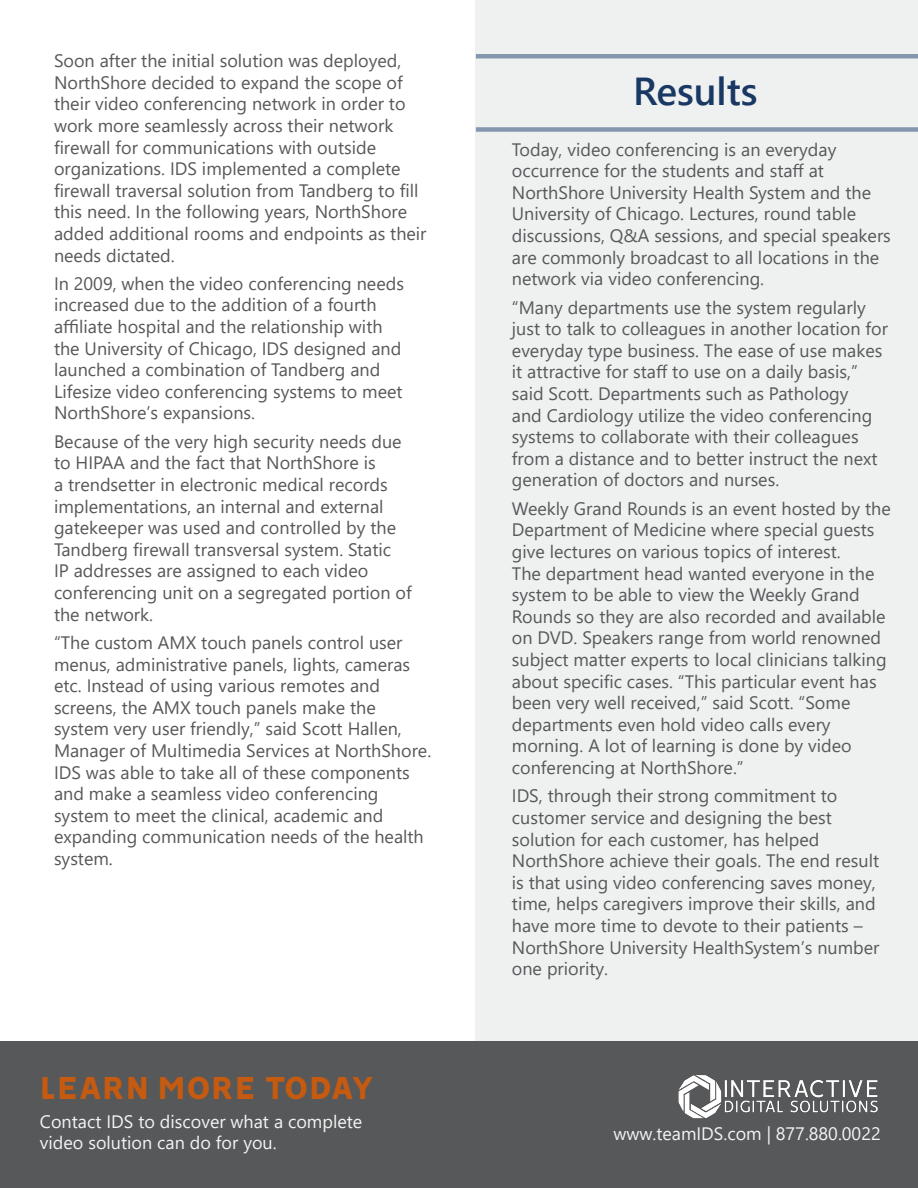
<style>
.page{position:relative;width:918px;height:1188px;background:#fff}
.page>*{position:absolute;margin:0;border:0;box-sizing:border-box;transform-origin:0 0}
.Heading2{font:600 39px "Segoe UI";color:#193863}
.t1{font:800 36px "Vision";color:#c55a11}
.Body{font:18px/21.6px "Segoe UI";color:#57585a}
.t2{font:18px/21.6px "Segoe UI";color:#f3f3f3}
</style>
<div class="page">
<div style="left:0;top:1041px;width:918px;height:147px;background:#57585a"></div>
<img style="left:678px;top:1075px;width:200px;height:44px">
<div style="left:476px;top:0;width:442px;height:1040px;background:#eff0f0"></div>
<div style="left:476px;top:127px;width:442px;height:5px;background:#8497af"></div>
<hr style="left:476px;top:54px;width:442px;height:4px;background:#8497af">
<p class="Body" style="left:54px;top:48px;width:374px">Soon after the initial solution was deployed, NorthShore decided to expand the scope of their video conferencing network in order to work more seamlessly across their network firewall for communications with outside organizations. IDS implemented a complete firewall traversal solution from Tandberg to fill this need. In the following years, NorthShore added additional rooms and endpoints as their needs dictated.</p>
<p class="Body" style="left:54px;top:271px;width:352px">In 2009, when the video conferencing needs increased due to the addition of a fourth affiliate hospital and the relationship with the University of Chicago, IDS designed and launched a combination of Tandberg and Lifesize video conferencing systems to meet NorthShore’s expansions.</p>
<p class="Body" style="left:54px;top:429px;width:359px">Because of the very high security needs due to HIPAA and the fact that NorthShore is<br>a trendsetter in electronic medical records implementations, an internal and external gatekeeper was used and controlled by the Tandberg firewall transversal system. Static<br>IP addresses are assigned to each video conferencing unit on a segregated portion of the network.</p>
<p class="Body" style="left:54px;top:630px;width:379px">“The custom AMX touch panels control user menus, administrative panels, lights, cameras etc. Instead of using various remotes and screens, the AMX touch panels make the system very user friendly,” said Scott Hallen, Manager of Multimedia Services at NorthShore.<br>IDS was able to take all of these components and make a seamless video conferencing system to meet the clinical, academic and expanding communication needs of the health system.</p>
<p class="Heading2" style="left:633px;top:54px;width:126px">Results</p>
<p class="Body" style="left:512px;top:137px;width:380px">Today, video conferencing is an everyday occurrence for the students and staff at NorthShore University Health System and the University of Chicago. Lectures, round table discussions, Q&amp;A sessions, and special speakers are commonly broadcast to all locations in the network via video conferencing.</p>
<p class="Body" style="left:512px;top:295px;width:378px">“Many departments use the system regularly just to talk to colleagues in another location for everyday type business. The ease of use makes it attractive for staff to use on a daily basis,” said Scott. Departments such as Pathology<br>and Cardiology utilize the video conferencing systems to collaborate with their colleagues from a distance and to better instruct the next generation of doctors and nurses.</p>
<p class="Body" style="left:512px;top:496px;width:380px">Weekly Grand Rounds is an event hosted by the Department of Medicine where special guests give lectures on various topics of interest.<br>The department head wanted everyone in the system to be able to view the Weekly Grand Rounds so they are also recorded and available on DVD. Speakers range from world renowned subject matter experts to local clinicians talking about specific cases. “This particular event has been very well received,” said Scott. “Some departments even hold video calls every morning. A lot of learning is done by video conferencing at NorthShore.”</p>
<p class="Body" style="left:512px;top:784px;width:369px">IDS, through their strong commitment to customer service and designing the best solution for each customer, has helped NorthShore achieve their goals. The end result is that using video conferencing saves money, time, helps caregivers improve their skills, and have more time to devote to their patients – NorthShore University HealthSystem’s number one priority.</p>
<h2 class="t1" style="left:40px;top:1066px;width:336px">LEARN MORE TODAY</h2>
<p class="t2" style="left:40px;top:1109px;width:324px">Contact IDS to discover what a complete video solution can do for you.</p>
<p class="t2" style="left:613px;top:1121px;width:269px">www.teamIDS.com | 877.880.0022</p>
</div>
